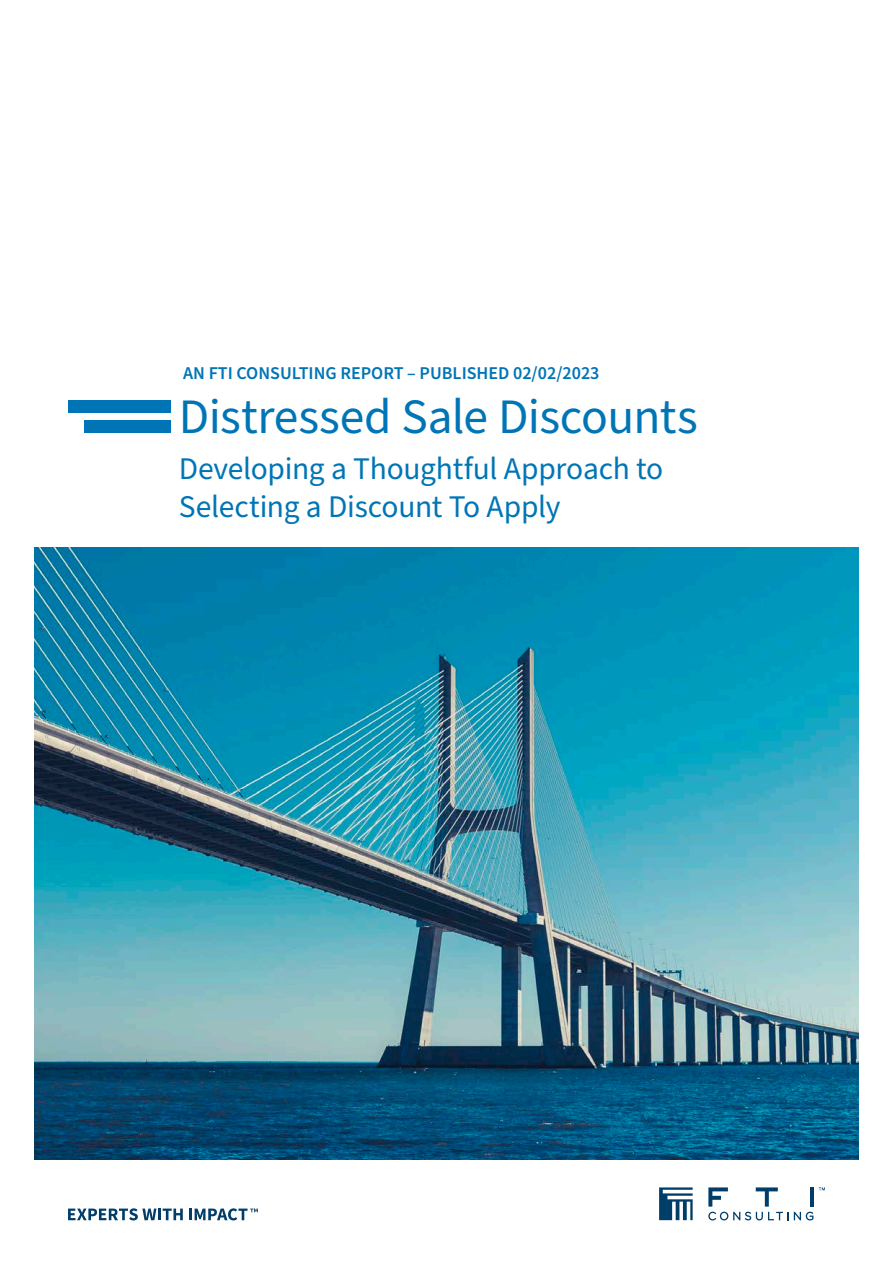
<style>
.page{position:relative;width:893px;height:1263px;background:#fff}
.page>*{position:absolute;margin:0;border:0;box-sizing:border-box;transform-origin:0 0}
.Headline{font:49.5px "Source Sans Pro";letter-spacing:-.01em;color:#0075b6}
.Subtitle{font:31.5px/37.8px "Source Sans Pro";letter-spacing:-.01em;color:#0075b6}
.Report_Label{font:600 18px "Source Sans Pro";color:#0075b6}
</style>
<div class="page">
<svg style="left:68px;top:1208px;width:115px;height:12px"></svg>
<svg style="left:189px;top:1208px;width:69px;height:12px"></svg>
<svg style="left:659px;top:1187px;width:34px;height:33px"></svg>
<svg style="left:708px;top:1212px;width:105px;height:8px"></svg>
<svg style="left:819px;top:1187px;width:6px;height:3px"></svg>
<svg style="left:756px;top:1187px;width:22px;height:19px"></svg>
<hr style="left:810px;top:1187px;width:4px;height:19px;background:#003e69">
<svg style="left:708px;top:1187px;width:20px;height:19px"></svg>
<div style="left:68px;top:400px;width:103px;height:12px;background:#0075b6"></div>
<div style="left:84px;top:420px;width:87px;height:13px;background:#0075b6"></div>
<img style="left:34px;top:547px;width:825px;height:612px">
<p class="Report_Label" style="left:183px;top:361px;width:418px">AN FTI CONSULTING REPORT – PUBLISHED 02/02/2023</p>
<p class="Headline" style="left:179px;top:383px;width:521px">Distressed Sale Discounts</p>
<p class="Subtitle" style="left:179px;top:450px;width:486px">Developing a Thoughtful Approach to<br>Selecting a Discount To Apply</p>
</div>
